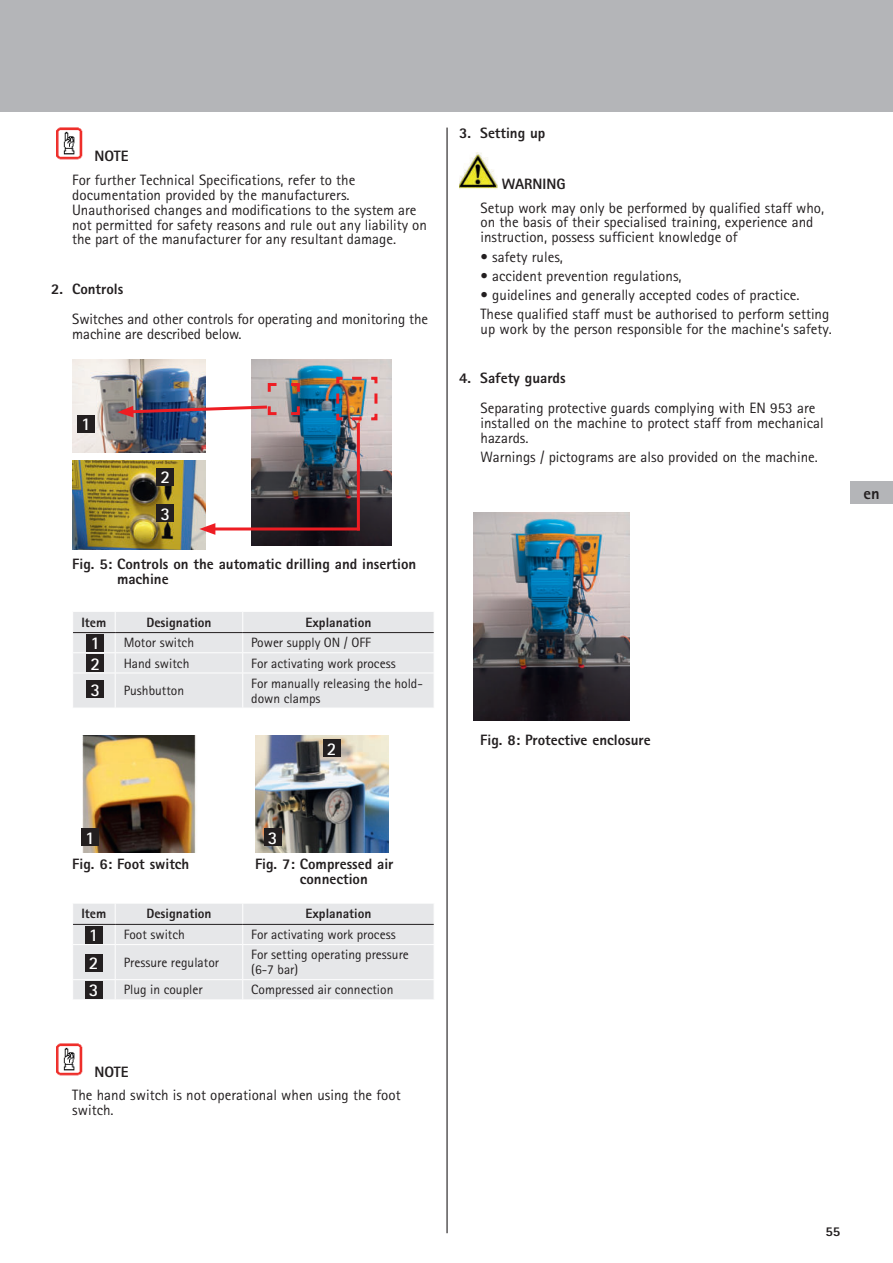
<style>
.page{position:relative;width:893px;height:1263px;background:#fff}
.page>*{position:absolute;margin:0;border:0;box-sizing:border-box;transform-origin:0 0}
.t1{font:700 18px "Rotis Sans Serif Pro Cyr";color:#fff}
.t2{font:800 16.5px "Rotis Sans Serif Pro Cyr";color:#231f20}
.t3{font:15px/14.9px "Rotis Sans Serif Pro Cyr";color:#231f20}
.t4{font:800 15px/14.9px "Rotis Sans Serif Pro Cyr";color:#231f20}
.t5{font:13.5px/14.9px "Rotis Sans Serif Pro Cyr";color:#231f20}
.t6{font:800 13.5px "Rotis Sans Serif Pro Cyr";color:#231f20}
</style>
<div class="page">
<img style="left:459px;top:153px;width:38px;height:36px">
<img style="left:56px;top:1043px;width:27px;height:33px">
<div style="left:73px;top:612px;width:361px;height:96px;background:#e6e7e9"></div>
<hr style="left:73px;top:632px;width:42px;height:1px;background:#231f20">
<hr style="left:115px;top:632px;width:128px;height:1px;background:#231f20">
<hr style="left:243px;top:632px;width:191px;height:1px;background:#231f20">
<hr style="left:446px;top:128px;width:2px;height:1105px;background:#231f20">
<img style="left:56px;top:127px;width:27px;height:33px">
<img style="left:81px;top:736px;width:115px;height:116px">
<img style="left:255px;top:736px;width:133px;height:116px">
<div style="left:73px;top:904px;width:361px;height:95px;background:#e6e7e9"></div>
<hr style="left:73px;top:924px;width:42px;height:1px;background:#231f20">
<hr style="left:115px;top:924px;width:128px;height:1px;background:#231f20">
<hr style="left:243px;top:924px;width:191px;height:1px;background:#231f20">
<img style="left:72px;top:460px;width:133px;height:89px">
<div style="left:87px;top:634px;width:17px;height:17px;background:#231f20"></div>
<div style="left:82px;top:829px;width:17px;height:17px;background:#231f20"></div>
<div style="left:85px;top:926px;width:17px;height:17px;background:#231f20"></div>
<div style="left:157px;top:468px;width:17px;height:17px;background:#231f20"></div>
<div style="left:87px;top:655px;width:17px;height:17px;background:#231f20"></div>
<div style="left:323px;top:740px;width:17px;height:17px;background:#231f20"></div>
<div style="left:85px;top:954px;width:17px;height:17px;background:#231f20"></div>
<div style="left:157px;top:505px;width:17px;height:17px;background:#231f20"></div>
<div style="left:87px;top:681px;width:17px;height:17px;background:#231f20"></div>
<div style="left:264px;top:829px;width:17px;height:17px;background:#231f20"></div>
<div style="left:85px;top:981px;width:17px;height:17px;background:#231f20"></div>
<img style="left:473px;top:512px;width:156px;height:208px">
<img style="left:72px;top:359px;width:134px;height:93px">
<img style="left:252px;top:359px;width:140px;height:187px">
<img style="left:117px;top:381px;width:184px;height:36px">
<img style="left:335px;top:375px;width:44px;height:47px">
<hr style="left:210px;top:527px;width:150px;height:3px;background:#ee1d23">
<svg style="left:199px;top:523px;width:16px;height:12px"></svg>
<hr style="left:357px;top:423px;width:3px;height:107px;background:#ee1d23">
<div style="left:78px;top:415px;width:17px;height:17px;background:#231f20"></div>
<div style="left:0;top:0;width:893px;height:111px;background:#b4b5b8"></div>
<div style="left:850px;top:482px;width:43px;height:22px;background:#b4b5b8"></div>
<p class="t4" style="left:95px;top:149px;width:36px">NOTE</p>
<p class="t3" style="left:72px;top:172px;width:356px">For further Technical Specifications, refer to the documentation provided by the manufacturers.<br>Unauthorised changes and modifications to the system are not permitted for safety reasons and rule out any liability on the part of the manufacturer for any resultant damage.</p>
<p class="t4" style="left:51px;top:281px;width:74px">2. Controls</p>
<p class="t3" style="left:72px;top:311px;width:357px">Switches and other controls for operating and monitoring the machine are described below.</p>
<p class="t1" style="left:81px;top:413px;width:11px">1</p>
<p class="t1" style="left:161px;top:466px;width:11px">2</p>
<p class="t1" style="left:161px;top:503px;width:11px">3</p>
<p class="t4" style="left:117px;top:556px;width:301px;text-indent:-45px">Fig. 5: Controls on the automatic drilling and insertion machine</p>
<p class="t6" style="left:81px;top:613px;width:26px">Item</p>
<p class="t6" style="left:146px;top:613px;width:67px">Designation</p>
<p class="t6" style="left:305px;top:613px;width:67px">Explanation</p>
<p class="t5" style="left:124px;top:635px;width:72px">Motor switch</p>
<p class="t5" style="left:251px;top:635px;width:121px">Power supply ON / OFF</p>
<p class="t5" style="left:124px;top:655px;width:67px">Hand switch</p>
<p class="t5" style="left:251px;top:655px;width:146px">For activating work process</p>
<p class="t5" style="left:124px;top:683px;width:62px">Pushbutton</p>
<p class="t5" style="left:251px;top:676px;width:173px">For manually releasing the hold&shy;down clamps</p>
<p class="t1" style="left:90px;top:632px;width:11px">1</p>
<p class="t1" style="left:90px;top:653px;width:11px">2</p>
<p class="t1" style="left:90px;top:679px;width:11px">3</p>
<p class="t1" style="left:85px;top:827px;width:11px">1</p>
<p class="t1" style="left:268px;top:827px;width:11px">3</p>
<p class="t1" style="left:327px;top:738px;width:11px">2</p>
<p class="t4" style="left:72px;top:856px;width:119px">Fig. 6: Foot switch</p>
<p class="t4" style="left:300px;top:856px;width:95px;text-indent:-45px">Fig. 7: Compressed air connection</p>
<p class="t6" style="left:81px;top:905px;width:26px">Item</p>
<p class="t6" style="left:146px;top:905px;width:67px">Designation</p>
<p class="t6" style="left:305px;top:905px;width:67px">Explanation</p>
<p class="t5" style="left:124px;top:927px;width:63px">Foot switch</p>
<p class="t5" style="left:251px;top:927px;width:146px">For activating work process</p>
<p class="t5" style="left:124px;top:955px;width:97px">Pressure regulator</p>
<p class="t5" style="left:251px;top:947px;width:159px">For setting operating pressure (6-7 bar)</p>
<p class="t5" style="left:124px;top:982px;width:80px">Plug in coupler</p>
<p class="t5" style="left:251px;top:982px;width:144px">Compressed air connection</p>
<p class="t1" style="left:89px;top:924px;width:11px">1</p>
<p class="t1" style="left:89px;top:952px;width:11px">2</p>
<p class="t1" style="left:89px;top:979px;width:11px">3</p>
<p class="t4" style="left:95px;top:1064px;width:36px">NOTE</p>
<p class="t3" style="left:72px;top:1088px;width:330px">The hand switch is not operational when using the foot switch.</p>
<p class="t4" style="left:459px;top:125px;width:88px">3. Setting up</p>
<p class="t4" style="left:502px;top:176px;width:65px">WARNING</p>
<p class="t3" style="left:480px;top:200px;width:345px">Setup work may only be performed by qualified staff who, on the basis of their specialised training, experience and instruction, possess sufficient knowledge of</p>
<p class="t3" style="left:480px;top:249px;width:84px">• safety rules,</p>
<p class="t3" style="left:480px;top:268px;width:203px">• accident prevention regulations,</p>
<p class="t3" style="left:480px;top:285px;width:350px;line-height:19.2px">• guidelines and generally accepted codes of practice.<br>These qualified staff must be authorised to perform setting</p>
<p class="t3" style="left:480px;top:321px;width:353px">up work by the person responsible for the machine‘s safety.</p>
<p class="t4" style="left:459px;top:370px;width:108px">4. Safety guards</p>
<p class="t3" style="left:480px;top:400px;width:345px">Separating protective guards complying with EN 953 are installed on the machine to protect staff from mechanical hazards.</p>
<p class="t3" style="left:480px;top:449px;width:339px">Warnings / pictograms are also provided on the machine.</p>
<p class="t4" style="left:480px;top:732px;width:172px">Fig. 8: Protective enclosure</p>
<p class="t2" style="left:864px;top:483px;width:18px">en</p>
<p class="t6" style="left:825px;top:1222px;width:17px">55</p>
</div>
